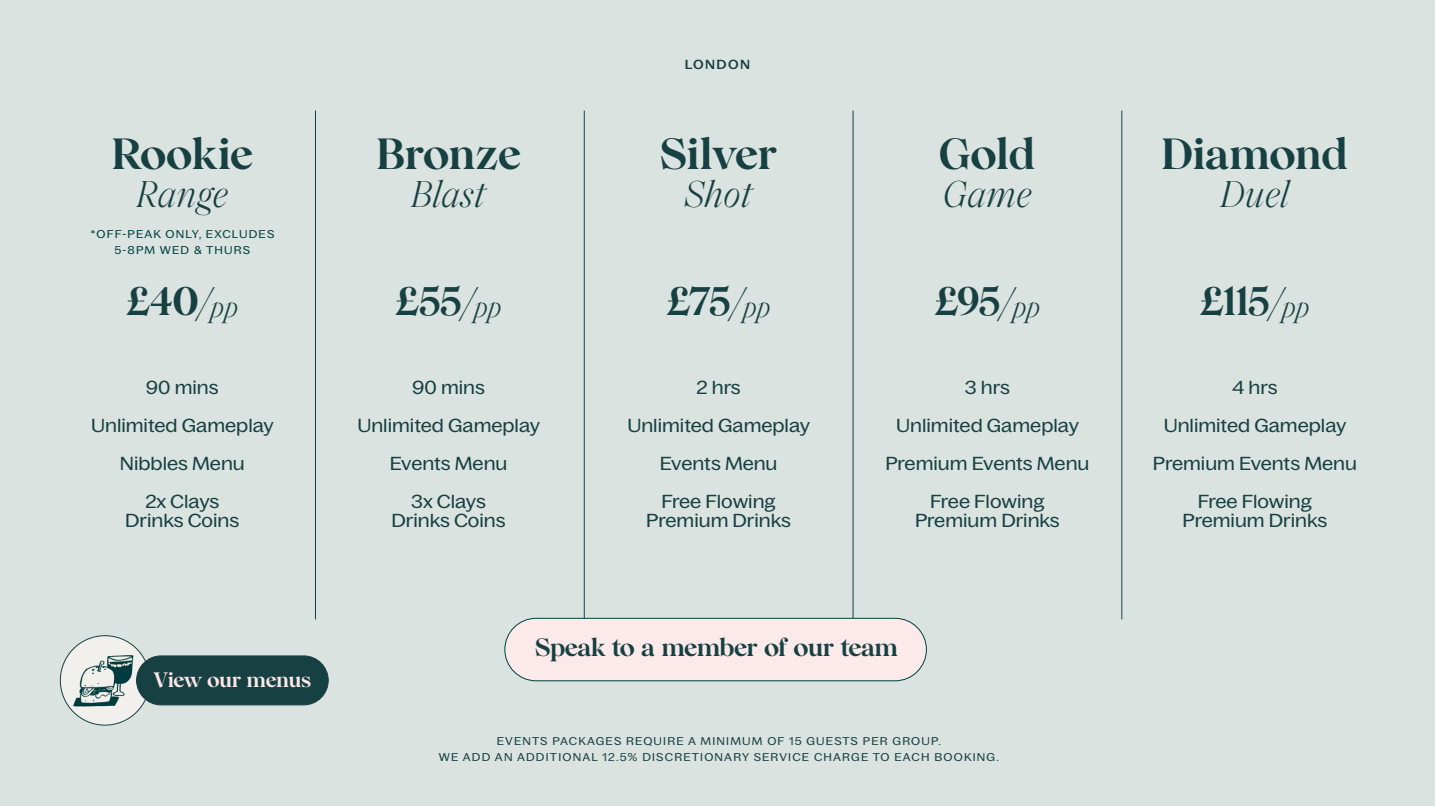
<style>
.page{position:relative;width:1435px;height:806px;background:#fff}
.page>*{position:absolute;margin:0;border:0;box-sizing:border-box;transform-origin:0 0}
.t1{font:700 42.4px "Wulkan Display";letter-spacing:-.015em;color:#174042;scale:1.09 1}
.t2{font:700 38.6px "Wulkan Display";letter-spacing:-.02em;color:#174042;scale:1.09 1}
.t3{font:italic 36px "Wulkan Display";color:#174042}
.t4{font:700 24.2px "Wulkan Display";letter-spacing:-.03em;color:#174042;scale:1.09 1}
.t5{font:700 20.2px "Wulkan Display";letter-spacing:-.025em;color:#fce8e8;scale:1.09 1}
.t6{font:18.4px/19px "Bagoss Standard";color:#174042;text-align:center;scale:1.09 1}
.t7{font:500 12.8px "Bagoss Standard";letter-spacing:.1em;color:#174042;scale:1.09 1}
.t8{font:11px/16px "Bagoss Standard";letter-spacing:.1em;color:#174042;text-align:center;scale:1.09 1}
.t9{font:11px/16px "Bagoss Standard";letter-spacing:.1em;color:#004042;text-align:center;scale:1.09 1}
.s1{font-weight:400;font-style:italic;font-size:28px}
</style>
<div class="page">
<div style="left:0;top:0;width:1434px;height:805px;background:#dae3df"></div>
<hr style="left:852px;top:110px;width:1px;height:509px;background:#174042">
<hr style="left:1121px;top:110px;width:1px;height:509px;background:#174042">
<hr style="left:315px;top:110px;width:1px;height:509px;background:#174042">
<hr style="left:584px;top:110px;width:1px;height:509px;background:#174042">
<div style="left:505px;top:618px;width:421px;height:62px;background:#fceaea;border-radius:31px"></div>
<div style="left:504px;top:617px;width:422px;height:63px;border:1px solid #004042;border-radius:31px"></div>
<svg style="left:60px;top:635px;width:90px;height:89px"></svg>
<div style="left:137px;top:655px;width:191px;height:49px;background:#174042;border-radius:24px"></div>
<div style="left:136px;top:655px;width:192px;height:49px;border:1px solid #174042;border-radius:24px"></div>
<img style="left:69px;top:643px;width:67px;height:73px">
<p class="t1" style="left:111px;top:128px;width:131px">Rookie</p>
<p class="t3" style="left:137px;top:172px;width:93px">Range</p>
<p class="t9" style="left:90px;top:226px;width:170px">*OFF-PEAK ONLY, EXCLUDES<br>5-8PM WED &amp; THURS</p>
<p class="t1" style="left:376px;top:128px;width:135px">Bronze</p>
<p class="t3" style="left:411px;top:172px;width:76px">Blast</p>
<p class="t7" style="left:685px;top:57px;width:61px">LONDON</p>
<p class="t1" style="left:660px;top:128px;width:109px">Silver</p>
<p class="t3" style="left:684px;top:172px;width:69px">Shot</p>
<p class="t1" style="left:939px;top:128px;width:90px">Gold</p>
<p class="t3" style="left:943px;top:172px;width:90px">Game</p>
<p class="t1" style="left:1161px;top:128px;width:173px">Diamond</p>
<p class="t3" style="left:1220px;top:172px;width:71px">Duel</p>
<p class="t2" style="left:126px;top:278px;width:104px">£40/<span class="s1">pp</span></p>
<p class="t2" style="left:395px;top:278px;width:99px">£55/<span class="s1">pp</span></p>
<p class="t2" style="left:666px;top:278px;width:97px">£75/<span class="s1">pp</span></p>
<p class="t2" style="left:934px;top:278px;width:98px">£95/<span class="s1">pp</span></p>
<p class="t2" style="left:1200px;top:278px;width:102px">£115/<span class="s1">pp</span></p>
<p class="t6" style="left:91px;top:367px;width:169px;line-height:38px">90 mins<br>Unlimited Gameplay</p>
<p class="t6" style="left:120px;top:453px;width:116px">Nibbles Menu</p>
<p class="t6" style="left:125px;top:491px;width:106px">2x Clays<br>Drinks Coins</p>
<p class="t5" style="left:154px;top:666px;width:146px">View our menus</p>
<p class="t6" style="left:412px;top:377px;width:68px">90 mins</p>
<p class="t6" style="left:357px;top:415px;width:169px">Unlimited Gameplay</p>
<p class="t6" style="left:390px;top:453px;width:110px">Events Menu</p>
<p class="t6" style="left:391px;top:491px;width:106px">3x Clays<br>Drinks Coins</p>
<p class="t6" style="left:696px;top:377px;width:42px">2 hrs</p>
<p class="t6" style="left:627px;top:415px;width:169px">Unlimited Gameplay</p>
<p class="t6" style="left:659px;top:453px;width:109px">Events Menu</p>
<p class="t6" style="left:646px;top:491px;width:134px">Free Flowing<br>Premium Drinks</p>
<p class="t6" style="left:964px;top:377px;width:43px">3 hrs</p>
<p class="t6" style="left:896px;top:415px;width:169px">Unlimited Gameplay</p>
<p class="t6" style="left:885px;top:453px;width:189px">Premium Events Menu</p>
<p class="t6" style="left:915px;top:491px;width:134px">Free Flowing<br>Premium Drinks</p>
<p class="t4" style="left:535px;top:632px;width:334px">Speak to a member of our team</p>
<p class="t8" style="left:439px;top:732px;width:515px">EVENTS PACKAGES REQUIRE A MINIMUM OF 15 GUESTS PER GROUP.<br>WE ADD AN ADDITIONAL 12.5% DISCRETIONARY SERVICE CHARGE TO EACH BOOKING.</p>
<p class="t6" style="left:1232px;top:377px;width:43px">4 hrs</p>
<p class="t6" style="left:1163px;top:415px;width:169px">Unlimited Gameplay</p>
<p class="t6" style="left:1152px;top:453px;width:189px">Premium Events Menu</p>
<p class="t6" style="left:1182px;top:491px;width:134px">Free Flowing<br>Premium Drinks</p>
</div>
